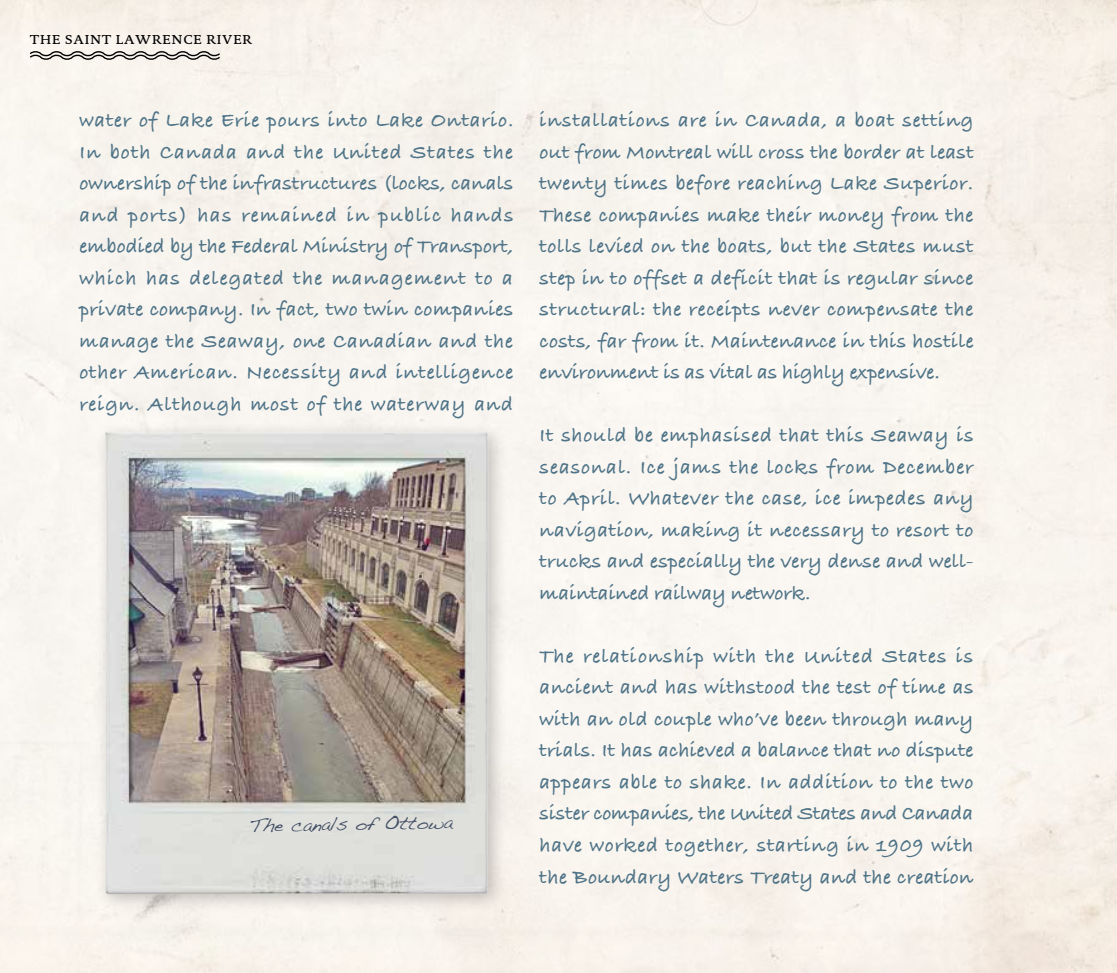
<style>
.page{position:relative;width:1117px;height:973px;background:#fff}
.page>*{position:absolute;margin:0;border:0;box-sizing:border-box;transform-origin:0 0}
.t1{font:700 21px/31.5px "Bradley Hand ITCTT";letter-spacing:.015em;color:#4e7387;text-align:justify}
.t2{font:18.38px "Handwriting Dakota";color:#424e65}
.t3{font:13.12px "Documenta Medium Small Caps";letter-spacing:.075em;color:#000}
</style>
<div class="page">
<img style="left:81px;top:410px;width:432px;height:504px">
<svg style="left:28px;top:49px;width:193px;height:13px"></svg>
<p class="t3" style="left:30px;top:32px;width:223px">THE SAINT LAWRENCE RIVER</p>
<p class="t1" style="left:79px;top:103px;width:435px">water of Lake Erie pours into Lake Ontario.<br>In both Canada and the United States the ownership of the infrastructures (locks, canals and ports) has remained in public hands embodied by the Federal Ministry of Transport, which has delegated the management to a private company. In fact, two twin companies manage the Seaway, one Canadian and the other American. Necessity and intelligence reign. Although most of the waterway and</p>
<p class="t2" style="left:249px;top:814px;width:204px;rotate:-1deg">The canals of Ottowa</p>
<p class="t1" style="left:539px;top:103px;width:435px">installations are in Canada, a boat setting out from Montreal will cross the border at least twenty times before reaching Lake Superior.<br>These companies make their money from the tolls levied on the boats, but the States must step in to offset a deficit that is regular since structural: the receipts never compensate the costs, far from it. Maintenance in this hostile environment is as vital as highly expensive.</p>
<p class="t1" style="left:539px;top:418px;width:435px">It should be emphasised that this Seaway is seasonal. Ice jams the locks from December to April. Whatever the case, ice impedes any navigation, making it necessary to resort to trucks and especially the very dense and well&shy;maintained railway network.</p>
<p class="t1" style="left:539px;top:639px;width:435px">The relationship with the United States is ancient and has withstood the test of time as with an old couple who’ve been through many trials. It has achieved a balance that no dispute appears able to shake. In addition to the two sister companies, the United States and Canada have worked together, starting in 1909 with the Boundary Waters Treaty and the creation</p>
</div>
